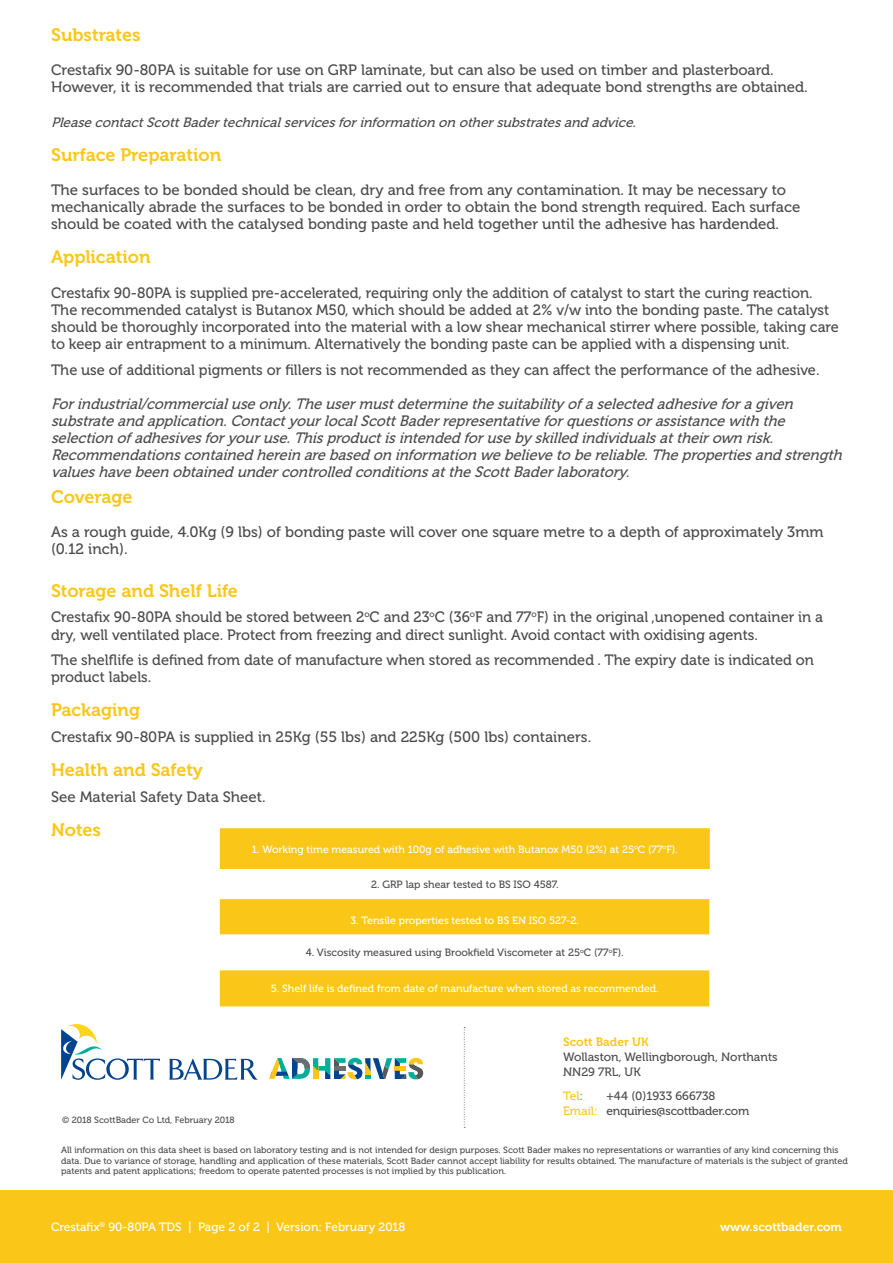
<style>
.page{position:relative;width:893px;height:1263px;background:#fff}
.page>*{position:absolute;margin:0;border:0;box-sizing:border-box;transform-origin:0 0}
.t1{font:18px "Museo 700";color:#fac719}
.t2{font:15px/17.1px "Museo 500";color:#4b4c4d}
.t3{font:italic 15px/17.1px "Museo 500";color:#4b4c4d}
.t4{font:italic 13.5px "Museo 500";color:#4b4c4d}
.t5{font:12px/15px "Museo 500";color:#4b4c4d}
.t6{font:12px "Museo 500";color:#fff}
.t7{font:12px "Museo 500";letter-spacing:-.02em;color:#4b4c4d}
.t8{font:12px "Museo 700";color:#fff}
.t9{font:12px "Museo 700";color:#fac719}
.t10{font:12px "Museo 500";color:#fac719}
.t11{font:11.25px "Museo 300";color:#57585a}
.t12{font:10.5px "Museo 500";color:#fff}
.t13{font:10.5px "Museo 500";color:#4b4c4d}
.t14{font:9px/10.8px "Museo 500";color:#4b4c4d}
.s1{color:#00ae9b}
.s2{color:#fac719}
</style>
<div class="page">
<div style="left:0;top:1191px;width:893px;height:72px;background:#fac719"></div>
<svg style="left:464px;top:1027px;width:1px;height:101px"></svg>
<svg style="left:169px;top:1058px;width:89px;height:22px"></svg>
<svg style="left:61px;top:1024px;width:99px;height:56px"></svg>
<svg style="left:269px;top:1058px;width:154px;height:21px"></svg>
<svg style="left:220px;top:828px;width:490px;height:178px;fill:#fac719"></svg>
<hr style="left:709px;top:869px;width:1px;height:30px;background:#fff">
<hr style="left:709px;top:899px;width:1px;height:35px;background:#fff">
<hr style="left:709px;top:934px;width:1px;height:36px;background:#fff">
<hr style="left:709px;top:970px;width:1px;height:36px;background:#fff">
<p class="t1" style="left:51px;top:25px;width:91px">Substrates</p>
<p class="t2" style="left:51px;top:62px;width:758px">Crestafix 90-80PA is suitable for use on GRP laminate, but can also be used on timber and plasterboard.<br>However, it is recommended that trials are carried out to ensure that adequate bond strengths are obtained.</p>
<p class="t4" style="left:51px;top:115px;width:591px">PleasecontactScottBadertechnicalservicesforinformation on othersubstratesand advice.</p>
<p class="t1" style="left:51px;top:145px;width:172px">Surface Preparation</p>
<p class="t2" style="left:51px;top:182px;width:751px">The surfaces to be bonded should be clean, dry and free from any contamination. It may be necessary to mechanically abrade the surfaces to be bonded in order to obtain the bond strength required. Each surface should be coated with the catalysed bonding paste and held together until the adhesive has hardended.</p>
<p class="t1" style="left:51px;top:247px;width:101px">Application</p>
<p class="t2" style="left:51px;top:284px;width:789px">Crestafix 90-80PA is supplied pre-accelerated, requiring only the addition of catalyst to start the curing reaction.<br>The recommended catalyst is Butanox M50, which should be added at 2% v/w into the bonding paste. The catalyst should be thoroughly incorporated into the material with a low shear mechanical stirrer where possible, taking care to keep air entrapment to a minimum. Alternatively the bonding paste can be applied with a dispensing unit.</p>
<p class="t2" style="left:51px;top:361px;width:770px">The use of additional pigments or fillers is not recommended as they can affect the performance of the adhesive.</p>
<p class="t3" style="left:51px;top:395px;width:797px">Forindustrial/commercialuseonly.Theusermustdeterminethesuitabilityofaselectedadhesiveforagiven substrateandapplication.ContactyourlocalScottBaderrepresentativeforquestionsorassistancewith the selection ofadhesivesforyouruse.Thisproductisintendedforusebyskilledindividualsattheirown risk.<br>Recommendationscontainedherein arebasedon information webelievetobereliable.Thepropertiesandstrength valueshavebeen obtainedundercontrolledconditionsattheScottBaderlaboratory.</p>
<p class="t1" style="left:51px;top:487px;width:83px">Coverage</p>
<p class="t2" style="left:51px;top:523px;width:774px">As a rough guide, 4.0Kg (9 lbs) of bonding paste will cover one square metre to a depth of approximately 3mm (0.12 inch).</p>
<p class="t1" style="left:51px;top:581px;width:188px">Storage and Shelf Life</p>
<p class="t2" style="left:51px;top:609px;width:774px">Crestafix 90-80PA should be stored between 2<sup>o</sup>C and 23<sup>o</sup>C (36<sup>o</sup>F and 77<sup>o</sup>F) in the original ,unopened container in a dry, well ventilated place. Protect from freezing and direct sunlight. Avoid contact with oxidising agents.</p>
<p class="t2" style="left:51px;top:652px;width:764px">The shelflife is defined from date of manufacture when stored as recommended . The expiry date is indicated on product labels.</p>
<p class="t1" style="left:51px;top:700px;width:91px">Packaging</p>
<p class="t2" style="left:51px;top:728px;width:542px">Crestafix 90-80PA is supplied in 25Kg (55 lbs) and 225Kg (500 lbs) containers.</p>
<p class="t1" style="left:51px;top:760px;width:153px">Health and Safety</p>
<p class="t2" style="left:51px;top:788px;width:216px">See Material Safety Data Sheet.</p>
<p class="t1" style="left:51px;top:820px;width:51px">Notes</p>
<p class="t12" style="left:252px;top:843px;width:427px">1. Working time measured with 100g of adhesive with Butanox M50 (2%) at 25<sup>o</sup>C (77<sup>o</sup>F).</p>
<p class="t13" style="left:371px;top:879px;width:189px">2. GRP lap shear tested to BS ISO 4587.</p>
<p class="t12" style="left:351px;top:914px;width:230px">3. Tensile properties tested to BS EN ISO 527-2.</p>
<p class="t13" style="left:306px;top:947px;width:319px">4. Viscosity measured using Brookfield Viscometer at 25<sup>o</sup>C (77<sup>o</sup>F).</p>
<p class="t12" style="left:271px;top:983px;width:389px">5. Shelf life is defined from date of manufacture when stored as recommended.</p>
<p class="t11" style="left:88px;top:799px;width:109px">PEVE Bonding Pastes</p>
<p class="t9" style="left:563px;top:1035px;width:87px">Scott Bader UK</p>
<p class="t5" style="left:563px;top:1050px;width:216px">Wollaston, Wellingborough, Northants<br>NN29 7RL, UK</p>
<p class="t10" style="left:563px;top:1089px;width:22px">Tel<span class="s1">:</span></p>
<p class="t5" style="left:607px;top:1088px;width:110px">+44 (0)1933 666738</p>
<p class="t7" style="left:563px;top:1104px;width:188px"><span class="s2">Email:</span> enquiries@scottbader.com</p>
<p class="t14" style="left:61px;top:1144px;width:788px">All information on this data sheet is based on laboratory testing and is not intended for design purposes. Scott Bader makes no representations or warranties of any kind concerning this data. Due to variance of storage, handling and application of these materials, Scott Bader cannot accept liability for results obtained. The manufacture of materials is the subject of granted patents and patent applications; freedom to operate patented processes is not implied by this publication.</p>
<p class="t14" style="left:62px;top:1115px;width:174px">© 2018 ScottBader Co Ltd, February 2018</p>
<p class="t6" style="left:51px;top:1220px;width:356px">Crestafix<sup>®</sup> 90-80PA TDS | Page 2 of 2 | Version: February 2018</p>
<p class="t8" style="left:720px;top:1220px;width:123px">www.scottbader.com</p>
</div>
